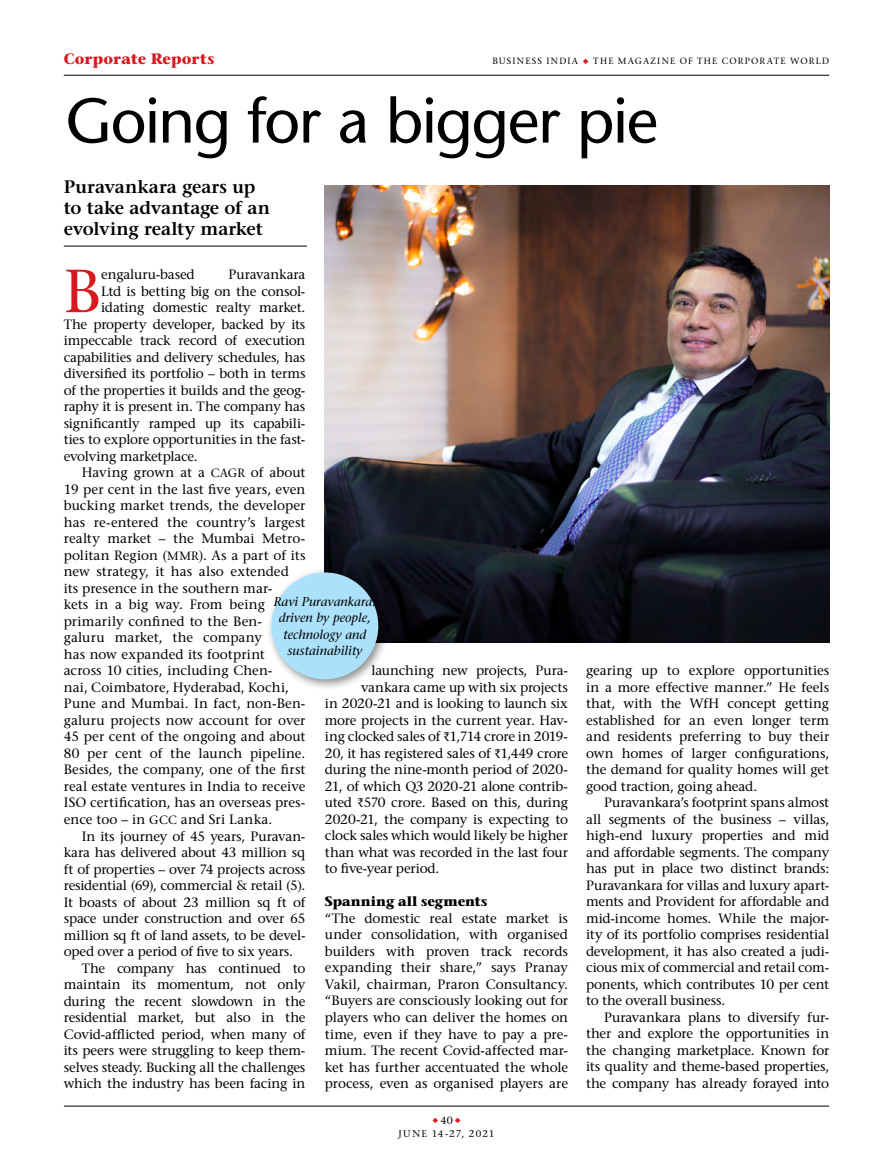
<style>
.page{position:relative;width:893px;height:1170px;background:#fff}
.page>*{position:absolute;margin:0;border:0;box-sizing:border-box;transform-origin:0 0}
.t1{font:500 63px "Stone Sans Std";letter-spacing:-.025em;color:#000}
.t2{font:500 60.6px "Stone Serif Std";color:#d71920}
.t3{font:600 18px/21px "Stone Serif Std";letter-spacing:-.005em;color:#000}
.t4{font:700 15px "Stone Serif Std";letter-spacing:.005em;color:#d71920}
.t5{font:500 13.5px/16.5px "Stone Serif Std";letter-spacing:-.005em;color:#000;text-align:justify}
.t6{font:500 13.5px "Stone Serif Std";letter-spacing:-.025em;color:#000}
.t7{font:500 13.5px "Stone Serif Std";letter-spacing:.015em;color:#000}
.t8{font:700 13.5px "Stone Serif Std";color:#000}
.t9{font:italic 500 12.75px/16.5px "Stone Serif Std";color:#000;text-align:center}
.t10{font:500 10.5px "Stone Serif Std";color:#000}
.t11{font:500 9.75px "Stone Serif Std";letter-spacing:.125em;color:#000}
.t12{font:500 9px "Stone Serif Std";letter-spacing:.135em;color:#000}
.s1{color:#d71920}
.s2{font-size:12px}
.s3{font-family:"ITF Rupee";font-weight:400}
</style>
<div class="page">
<hr style="left:64px;top:75px;width:765px;height:1px;background:#000">
<hr style="left:64px;top:1105px;width:765px;height:1px;background:#000">
<img style="left:325px;top:186px;width:504px;height:456px">
<hr style="left:64px;top:246px;width:243px;height:1px;background:#000">
<div style="left:266px;top:566px;width:124px;height:124px;background:#000;opacity:.45"></div>
<div style="left:271px;top:572px;width:107px;height:107px;background:#abe1fa;border-radius:50%"></div>
<p class="t4" style="left:64px;top:49px;width:152px">Corporate Reports</p>
<p class="t12" style="left:492px;top:55px;width:338px">Business India <span class="s1">◆</span> the magazine of the corporate world</p>
<h1 class="t1" style="left:65px;top:83px;width:595px">Going for a bigger pie</h1>
<h3 class="t3" style="left:64px;top:176px;width:208px">Puravankara gears up to take advantage of an evolving realty market</h3>
<h2 class="t2" style="left:64px;top:255px;width:39px">B</h2>
<p class="t5" style="left:101px;top:266px;width:95px">engaluru-based</p>
<p class="t5" style="left:228px;top:266px;width:79px">Puravankara</p>
<p class="t5" style="left:101px;top:283px;width:206px">Ltd is betting big on the consol-</p>
<p class="t5" style="left:101px;top:299px;width:206px">idating domestic realty market.</p>
<p class="t5" style="left:64px;top:316px;width:243px">The property developer, backed by its</p>
<p class="t5" style="left:64px;top:332px;width:243px">impeccable track record of execution</p>
<p class="t5" style="left:64px;top:349px;width:243px">capabilities and delivery schedules, has</p>
<p class="t5" style="left:64px;top:365px;width:243px">diversified its portfolio – both in terms</p>
<p class="t5" style="left:64px;top:382px;width:243px">of the properties it builds and the geog-</p>
<p class="t5" style="left:64px;top:398px;width:243px">raphy it is present in. The company has</p>
<p class="t5" style="left:64px;top:415px;width:243px">significantly ramped up its capabili-</p>
<p class="t5" style="left:64px;top:431px;width:243px">ties to explore opportunities in the fast-</p>
<p class="t5" style="left:64px;top:448px;width:135px">evolving marketplace.</p>
<p class="t5" style="left:82px;top:464px;width:225px">Having grown at a <span class="s2">CAGR</span> of about</p>
<p class="t5" style="left:64px;top:481px;width:243px">19 per cent in the last five years, even</p>
<p class="t5" style="left:64px;top:497px;width:243px">bucking market trends, the developer</p>
<p class="t5" style="left:64px;top:514px;width:243px">has re-entered the country’s largest</p>
<p class="t5" style="left:64px;top:530px;width:243px">realty market – the Mumbai Metro-</p>
<p class="t7" style="left:64px;top:547px;width:243px">politan Region (<span class="s2">MMR</span>). As a part of its</p>
<p class="t5" style="left:64px;top:563px;width:227px">new strategy, it has also extended</p>
<p class="t5" style="left:64px;top:580px;width:210px">its presence in the southern mar-</p>
<p class="t5" style="left:64px;top:596px;width:203px">kets in a big way. From being</p>
<p class="t5" style="left:64px;top:613px;width:200px">primarily confined to the Ben-</p>
<p class="t5" style="left:64px;top:629px;width:200px">galuru market, the company</p>
<p class="t5" style="left:64px;top:646px;width:203px">has now expanded its footprint</p>
<p class="t5" style="left:64px;top:662px;width:210px">across 10 cities, including Chen-</p>
<p class="t5" style="left:64px;top:679px;width:227px">nai, Coimbatore, Hyderabad, Kochi,</p>
<p class="t5" style="left:64px;top:695px;width:243px">Pune and Mumbai. In fact, non-Ben-</p>
<p class="t5" style="left:64px;top:712px;width:243px">galuru projects now account for over</p>
<p class="t5" style="left:64px;top:728px;width:243px">45 per cent of the ongoing and about</p>
<p class="t5" style="left:64px;top:745px;width:243px">80 per cent of the launch pipeline.</p>
<p class="t5" style="left:64px;top:761px;width:243px">Besides, the company, one of the first</p>
<p class="t5" style="left:64px;top:778px;width:243px">real estate ventures in India to receive</p>
<p class="t5" style="left:64px;top:794px;width:243px">ISO certification, has an overseas pres-</p>
<p class="t7" style="left:64px;top:811px;width:210px">ence too – in <span class="s2">GCC</span> and Sri Lanka.</p>
<p class="t5" style="left:82px;top:827px;width:225px">In its journey of 45 years, Puravan-</p>
<p class="t5" style="left:64px;top:844px;width:243px">kara has delivered about 43 million sq</p>
<p class="t5" style="left:64px;top:860px;width:243px">ft of properties – over 74 projects across</p>
<p class="t5" style="left:64px;top:877px;width:243px">residential (69), commercial &amp; retail (5).</p>
<p class="t5" style="left:64px;top:893px;width:243px">It boasts of about 23 million sq ft of</p>
<p class="t5" style="left:64px;top:910px;width:243px">space under construction and over 65</p>
<p class="t5" style="left:64px;top:926px;width:243px">million sq ft of land assets, to be devel-</p>
<p class="t6" style="left:64px;top:943px;width:231px">oped over a period of five to six years.</p>
<p class="t5" style="left:82px;top:959px;width:225px">The company has continued to</p>
<p class="t5" style="left:64px;top:976px;width:243px">maintain its momentum, not only</p>
<p class="t6" style="left:64px;top:992px;width:243px">during the recent slowdown in the</p>
<p class="t5" style="left:64px;top:1009px;width:243px">residential market, but also in the</p>
<p class="t5" style="left:64px;top:1025px;width:243px">Covid-afflicted period, when many of</p>
<p class="t5" style="left:64px;top:1042px;width:243px">its peers were struggling to keep them-</p>
<p class="t5" style="left:64px;top:1058px;width:243px">selves steady. Bucking all the challenges</p>
<p class="t5" style="left:64px;top:1075px;width:243px">which the industry has been facing in</p>
<p class="t9" style="left:274px;top:593px;width:104px">Ravi Puravankara: driven by people, technology and sustainability</p>
<p class="t5" style="left:371px;top:662px;width:198px">launching new projects, Pura-</p>
<p class="t5" style="left:361px;top:679px;width:208px">vankara came up with six projects</p>
<p class="t5" style="left:325px;top:695px;width:245px">in 2020-21 and is looking to launch six</p>
<p class="t5" style="left:325px;top:712px;width:245px">more projects in the current year. Hav-</p>
<p class="t5" style="left:325px;top:728px;width:245px">ing clocked sales of <span class="s3">R</span>1,714 crore in 2019-</p>
<p class="t5" style="left:325px;top:745px;width:245px">20, it has registered sales of <span class="s3">R</span>1,449 crore</p>
<p class="t5" style="left:325px;top:761px;width:245px">during the nine-month period of 2020-</p>
<p class="t6" style="left:325px;top:778px;width:245px">21, of which Q3 2020-21 alone contrib-</p>
<p class="t5" style="left:325px;top:794px;width:245px">uted <span class="s3">R</span>570 crore. Based on this, during</p>
<p class="t5" style="left:325px;top:811px;width:245px">2020-21, the company is expecting to</p>
<p class="t5" style="left:325px;top:827px;width:245px">clock sales which would likely be higher</p>
<p class="t5" style="left:325px;top:843px;width:245px">than what was recorded in the last four</p>
<p class="t5" style="left:325px;top:860px;width:116px">to five-year period.</p>
<p class="t8" style="left:325px;top:893px;width:164px">Spanning all segments</p>
<p class="t5" style="left:325px;top:909px;width:245px">“The domestic real estate market is under consolidation, with organised builders with proven track records expanding their share,” says Pranay Vakil, chairman, Praron Consultancy. “Buyers are consciously looking out for players who can deliver the homes on time, even if they have to pay a pre&shy;mium. The recent Covid-affected mar&shy;ket has further accentuated the whole process, even as organised players are</p>
<p class="t10" style="left:432px;top:1113px;width:30px"><span class="s1">◆</span>40<span class="s1">◆</span></p>
<p class="t11" style="left:399px;top:1127px;width:97px">june 14-27, 2021</p>
<p class="t5" style="left:586px;top:662px;width:245px">gearing up to explore opportunities in a more effective manner.” He feels that, with the WfH concept getting established for an even longer term and residents preferring to buy their own homes of larger configurations, the demand for quality homes will get good traction, going ahead.</p>
<p class="t5" style="left:586px;top:794px;width:245px;text-indent:18px">Puravankara’s footprint spans almost all segments of the business – villas, high-end luxury properties and mid and affordable segments. The company has put in place two distinct brands:<br>Puravankara for villas and luxury apart&shy;ments and Provident for affordable and mid-income homes. While the major&shy;ity of its portfolio comprises residential development, it has also created a judi&shy;cious mix of commercial and retail com&shy;ponents, which contributes 10 per cent to the overall business.</p>
<p class="t5" style="left:586px;top:1008px;width:245px;text-indent:18px">Puravankara plans to diversify fur&shy;ther and explore the opportunities in the changing marketplace. Known for its quality and theme-based properties, the company has already forayed into</p>
</div>
